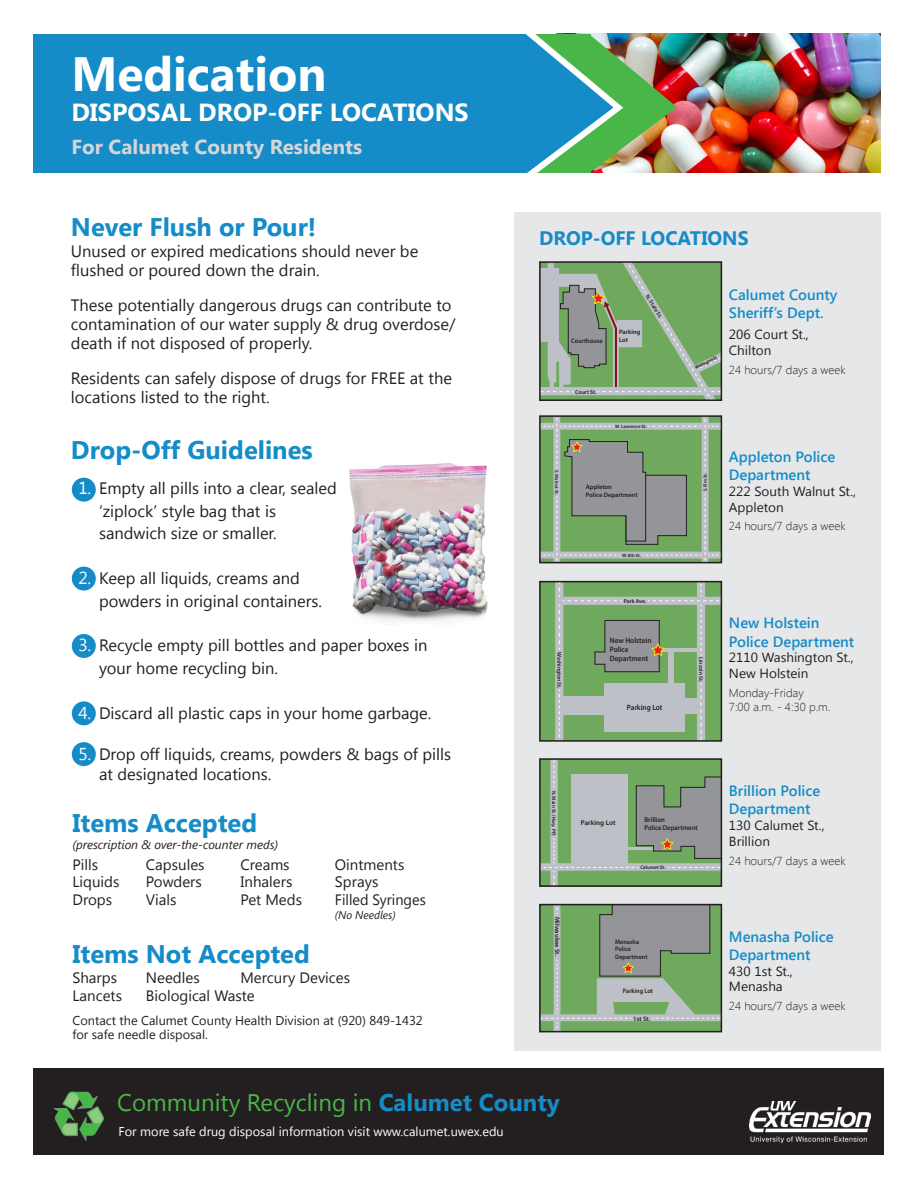
<style>
.page{position:relative;width:918px;height:1188px;background:#fff}
.page>*{position:absolute;margin:0;border:0;box-sizing:border-box;transform-origin:0 0}
.t1{font:700 48px "Segoe UI";color:#fff}
.t2{font:700 25.5px "Segoe UI";color:#158cc8}
.t3{font:700 24.75px "Segoe UI";color:#fff}
.t4{font:24px "Khmer UI";color:#49b748}
.t5{font:700 20.25px "Segoe UI";color:#d5d6d8}
.t6{font:700 19.5px "Segoe UI";color:#158cc8}
.t7{font:16.5px/18.8px "Segoe UI";color:#231f20}
.t8{font:15px "Segoe UI";color:#231f20}
.t9{font:15px "Segoe UI";color:#231f20;scale:.96 1}
.t10{font:600 14.85px/18.1px "Segoe UI";color:#158cc8}
.t11{font:13.2px "Segoe UI";color:#231f20}
.t12{font:12.75px/14.2px "Segoe UI";color:#231f20}
.t13{font:12.75px "Khmer UI";color:#fff}
.t14{font:italic 12.3px "Segoe UI";color:#231f20}
.t15{font:300 11.55px/14px "Segoe UI";color:#231f20}
.t16{font:italic 11.25px "Segoe UI";color:#231f20}
.t17{font:600 7.65px/9.3px "Myriad Pro";color:#231f20;scale:.94 1}
.t18{font:600 7.05px/8.4px "Myriad Pro";color:#231f20;scale:.94 1}
.t19{font:600 7.05px "Myriad Pro";color:#231f20}
.t20{font:600 6.6px "Myriad Pro";color:#231f20}
.t21{font:600 6.6px "Myriad Pro";color:#231f20;scale:.94 1}
.t22{font:600 6.45px/7.8px "Myriad Pro";color:#231f20}
.t23{font:600 6.45px/7.8px "Myriad Pro";color:#231f20;scale:.94 1}
.t24{font:600 5.7px "Myriad Pro";color:#231f20}
.t25{font:600 5.1px "Myriad Pro";color:#231f20}
.t26{font:600 4.65px "Myriad Pro";color:#231f20}
.t27{font:700 condensed 4.65px "Myriad Pro";color:#231f20}
.s1{font-size:17.25px;color:#fff}
.s2{font-weight:700;color:#158cc8}
</style>
<div class="page">
<div style="left:514px;top:212px;width:367px;height:839px;background:#e6e7e9"></div>
<img style="left:677px;top:34px;width:204px;height:138px">
<div style="left:33px;top:34px;width:498px;height:138px;background:#158cc8"></div>
<svg style="left:542px;top:761px;width:177px;height:123px;background:#91aa8c"></svg>
<div style="left:539px;top:758px;width:183px;height:129px;border:2px solid #231f20"></div>
<svg style="left:542px;top:907px;width:177px;height:122px;background:#88a682"></svg>
<div style="left:539px;top:904px;width:183px;height:128px;border:2px solid #231f20"></div>
<div style="left:540px;top:582px;width:181px;height:159px;background:#6fa95d"></div>
<div style="left:555px;top:582px;width:8px;height:159px;background:#bdc0c6"></div>
<svg style="left:559px;top:690px;width:1px;height:48px"></svg>
<div style="left:697px;top:582px;width:8px;height:159px;background:#bdc0c6"></div>
<svg style="left:701px;top:684px;width:1px;height:55px"></svg>
<svg style="left:559px;top:584px;width:160px;height:88px"></svg>
<div style="left:668px;top:650px;width:6px;height:35px;background:#bdc0c6"></div>
<div style="left:605px;top:684px;width:80px;height:48px;background:#bdc0c6"></div>
<div style="left:563px;top:696px;width:43px;height:19px;background:#bdc0c6"></div>
<div style="left:685px;top:699px;width:13px;height:15px;background:#bdc0c6"></div>
<div style="left:539px;top:581px;width:183px;height:161px;border:2px solid #231f20"></div>
<svg style="left:542px;top:418px;width:177px;height:142px;background:#86a380"></svg>
<div style="left:539px;top:415px;width:183px;height:148px;border:2px solid #231f20"></div>
<svg style="left:542px;top:264px;width:177px;height:134px;background:#88ab7f"></svg>
<div style="left:539px;top:261px;width:183px;height:140px;border:2px solid #231f20"></div>
<img style="left:506px;top:33px;width:171px;height:140px">
<img style="left:349px;top:463px;width:139px;height:158px">
<div style="left:72px;top:478px;width:24px;height:24px;background:#158cc8;border-radius:50%"></div>
<div style="left:72px;top:567px;width:24px;height:24px;background:#158cc8;border-radius:50%"></div>
<div style="left:72px;top:634px;width:24px;height:24px;background:#158cc8;border-radius:50%"></div>
<div style="left:72px;top:701px;width:24px;height:24px;background:#158cc8;border-radius:50%"></div>
<div style="left:72px;top:742px;width:24px;height:24px;background:#158cc8;border-radius:50%"></div>
<div style="left:34px;top:1069px;width:850px;height:86px;background:#231f20"></div>
<img style="left:749px;top:1102px;width:121px;height:40px">
<img style="left:53px;top:1091px;width:51px;height:50px">
<p class="t1" style="left:71px;top:40px;width:257px">Medication</p>
<p class="t3" style="left:71px;top:94px;width:399px">DISPOSAL DROP-OFF LOCATIONS</p>
<p class="t5" style="left:71px;top:133px;width:292px">For Calumet County Residents</p>
<p class="t2" style="left:71px;top:208px;width:247px">Never Flush or Pour!</p>
<p class="t7" style="left:71px;top:241px;width:349px">Unused or expired medications should never be flushed or poured down the drain.</p>
<p class="t7" style="left:71px;top:295px;width:386px">These potentially dangerous drugs can contribute to contamination of our water supply &amp; drug overdose/ death if not disposed of properly.</p>
<p class="t7" style="left:71px;top:368px;width:383px">Residents can safely dispose of drugs for FREE at the locations listed to the right.</p>
<p class="t2" style="left:71px;top:431px;width:243px">Drop-Off Guidelines</p>
<p class="t7" style="left:99px;top:477px;width:239px;line-height:22.4px;text-indent:-21px"><span class="s1">1.</span> Empty all pills into a clear, sealed ‘ziplock’ style bag that is sandwich size or smaller.</p>
<p class="t7" style="left:99px;top:566px;width:225px;line-height:22.5px;text-indent:-21px"><span class="s1">2.</span> Keep all liquids, creams and powders in original containers.</p>
<p class="t7" style="left:99px;top:634px;width:330px;line-height:22.4px;text-indent:-21px"><span class="s1">3.</span> Recycle empty pill bottles and paper boxes in your home recycling bin.</p>
<p class="t7" style="left:78px;top:703px;width:355px"><span class="s1">4.</span> Discard all plastic caps in your home garbage.</p>
<p class="t7" style="left:99px;top:743px;width:354px;line-height:20.4px;text-indent:-21px"><span class="s1">5.</span> Drop off liquids, creams, powders &amp; bags of pills at designated locations.</p>
<p class="t2" style="left:72px;top:805px;width:186px">Items Accepted</p>
<p class="t14" style="left:72px;top:836px;width:207px">(prescription &amp; over-the-counter meds)</p>
<p class="t8" style="left:72px;top:854px;width:27px">Pills</p>
<p class="t8" style="left:146px;top:854px;width:60px">Capsules</p>
<p class="t8" style="left:240px;top:854px;width:51px">Creams</p>
<p class="t8" style="left:335px;top:854px;width:71px">Ointments</p>
<p class="t8" style="left:72px;top:872px;width:49px">Liquids</p>
<p class="t8" style="left:146px;top:872px;width:57px">Powders</p>
<p class="t8" style="left:240px;top:872px;width:53px">Inhalers</p>
<p class="t8" style="left:335px;top:872px;width:45px">Sprays</p>
<p class="t8" style="left:72px;top:889px;width:41px">Drops</p>
<p class="t8" style="left:146px;top:889px;width:32px">Vials</p>
<p class="t8" style="left:240px;top:889px;width:63px">Pet Meds</p>
<p class="t9" style="left:335px;top:889px;width:96px">Filled Syringes</p>
<p class="t16" style="left:335px;top:907px;width:62px">(No Needles)</p>
<p class="t2" style="left:72px;top:935px;width:239px">Items Not Accepted</p>
<p class="t8" style="left:72px;top:968px;width:46px">Sharps</p>
<p class="t8" style="left:146px;top:968px;width:55px">Needles</p>
<p class="t8" style="left:240px;top:968px;width:111px">Mercury Devices</p>
<p class="t8" style="left:72px;top:986px;width:51px">Lancets</p>
<p class="t8" style="left:146px;top:986px;width:110px">Biological Waste</p>
<p class="t12" style="left:72px;top:1012px;width:352px">Contact the Calumet County Health Division at (920) 849-1432 for safe needle disposal.</p>
<p class="t6" style="left:539px;top:224px;width:211px">DROP-OFF LOCATIONS</p>
<p class="t24" style="left:650px;top:293px;width:28px;rotate:59deg">N. State St.</p>
<p class="t22" style="left:619px;top:328px;width:23px">Parking</p>
<p class="t21" style="left:571px;top:337px;width:35px">Courthouse</p>
<p class="t22" style="left:619px;top:336px;width:11px">Lot</p>
<p class="t24" style="left:575px;top:388px;width:23px">Court St.</p>
<p class="t27" style="left:694px;top:365px;width:26px;rotate:-25deg">Washington St.</p>
<p class="t10" style="left:729px;top:285px;width:110px">Calumet County<br>Sheriff’s Dept.</p>
<p class="t11" style="left:729px;top:325px;width:81px">206 Court St.,</p>
<p class="t11" style="left:729px;top:341px;width:44px">Chilton</p>
<p class="t15" style="left:729px;top:362px;width:118px">24 hours/7 days a week</p>
<p class="t26" style="left:615px;top:423px;width:33px">W. Lawrence St.</p>
<p class="t26" style="left:560px;top:470px;width:27px;rotate:90deg">S. Walnut St.</p>
<p class="t26" style="left:702px;top:491px;width:20px;rotate:-90deg">S. Elm St.</p>
<p class="t22" style="left:586px;top:483px;width:54px">Appleton<br>Police Department</p>
<p class="t26" style="left:622px;top:552px;width:20px">W. 8th St.</p>
<p class="t10" style="left:729px;top:447px;width:108px">Appleton Police<br>Department</p>
<p class="t11" style="left:729px;top:482px;width:129px">222 South Walnut St.,</p>
<p class="t11" style="left:729px;top:498px;width:56px">Appleton</p>
<p class="t15" style="left:729px;top:519px;width:118px">24 hours/7 days a week</p>
<p class="t24" style="left:563px;top:652px;width:38px;rotate:90deg">Washington St.</p>
<p class="t24" style="left:624px;top:597px;width:24px">Park Ave.</p>
<p class="t17" style="left:610px;top:635px;width:46px">New Holstein<br>Police<br>Department</p>
<p class="t17" style="left:627px;top:702px;width:39px">Parking Lot</p>
<p class="t24" style="left:705px;top:657px;width:27px;rotate:90deg">Lincoln St.</p>
<p class="t10" style="left:729px;top:613px;width:127px">New Holstein<br>Police Department</p>
<p class="t11" style="left:729px;top:649px;width:126px">2110 Washington St.,</p>
<p class="t11" style="left:729px;top:665px;width:81px">New Holstein</p>
<p class="t15" style="left:729px;top:686px;width:103px">Monday-Friday<br>7:00 a.m. - 4:30 p.m.</p>
<p class="t25" style="left:557px;top:791px;width:47px;rotate:90deg">N. Main St. (Hwy. PP)</p>
<p class="t20" style="left:561px;top:917px;width:41px;rotate:90deg">Milwaukee St.</p>
<p class="t19" style="left:581px;top:818px;width:36px">Parking Lot</p>
<p class="t18" style="left:645px;top:815px;width:58px">Brillion<br>Police Department</p>
<p class="t25" style="left:640px;top:865px;width:27px">Calumet St.</p>
<p class="t23" style="left:615px;top:937px;width:36px">Menasha<br>Police<br>Department</p>
<p class="t23" style="left:623px;top:987px;width:33px">Parking Lot</p>
<p class="t20" style="left:633px;top:1014px;width:19px">1st St.</p>
<p class="t10" style="left:729px;top:781px;width:93px">Brillion Police</p>
<p class="t10" style="left:729px;top:799px;width:83px">Department</p>
<p class="t11" style="left:729px;top:816px;width:97px">130 Calumet St.,</p>
<p class="t11" style="left:729px;top:832px;width:43px">Brillion</p>
<p class="t15" style="left:729px;top:853px;width:118px">24 hours/7 days a week</p>
<p class="t10" style="left:729px;top:927px;width:106px">Menasha Police<br>Department</p>
<p class="t11" style="left:729px;top:962px;width:65px">430 1st St.,</p>
<p class="t11" style="left:729px;top:978px;width:55px">Menasha</p>
<p class="t15" style="left:729px;top:999px;width:118px">24 hours/7 days a week</p>
<p class="t4" style="left:117px;top:1089px;width:444px">Community Recycling in <span class="s2">Calumet County</span></p>
<p class="t13" style="left:119px;top:1124px;width:387px">For more safe drug disposal information visit www.calumet.uwex.edu</p>
</div>
